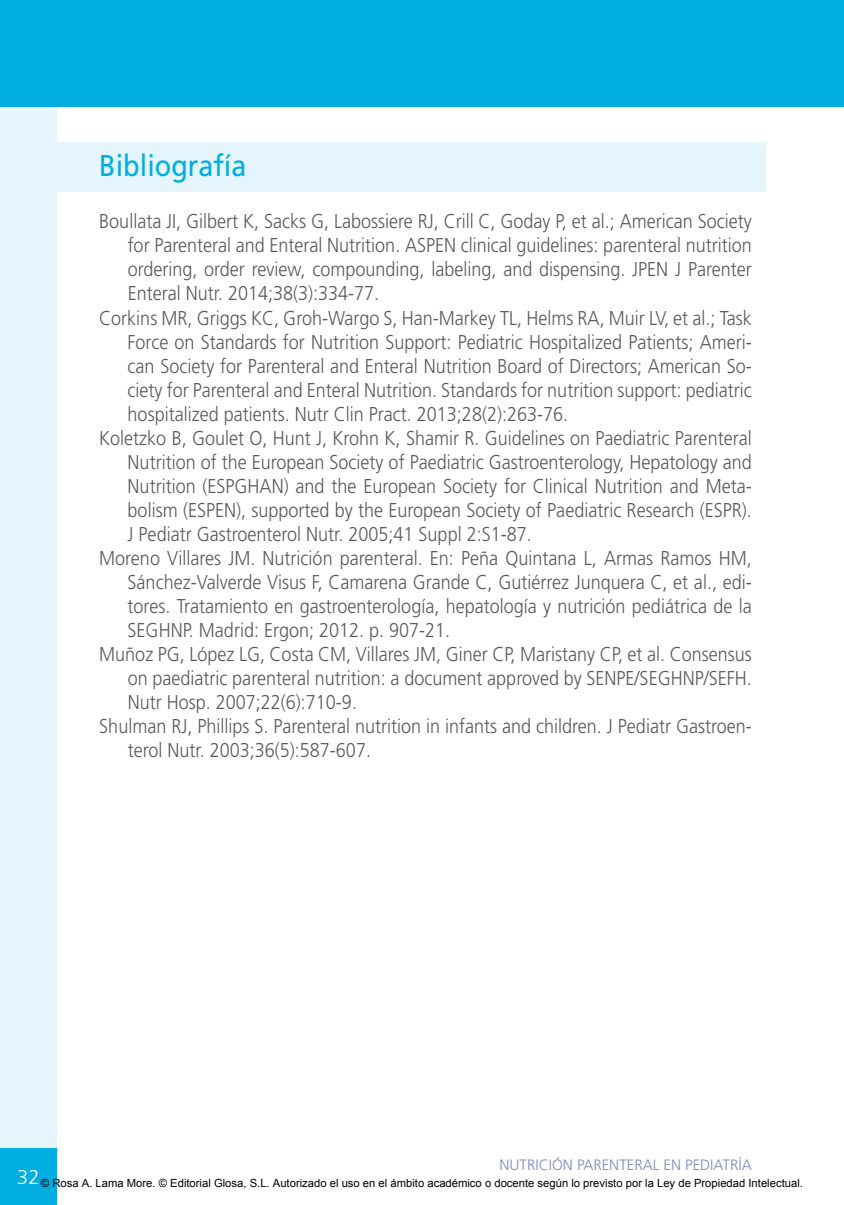
<style>
.page{position:relative;width:844px;height:1205px;background:#fff}
.page>*{position:absolute;margin:0;border:0;box-sizing:border-box;transform-origin:0 0}
.t1{font:30px "Frutiger";color:#00ade0;scale:.9 1}
.t2{font:300 20px/24px "Frutiger";color:#58595b;scale:.9 1}
.t3{font:300 20px "Frutiger";color:#fff}
.t4{font:300 15px "Frutiger";color:#7e89bb}
.t5{font:11.25px "Arial";color:#000}
</style>
<div class="page">
<div style="left:0;top:0;width:57px;height:1205px;background:#e4f5fd"></div>
<div style="left:0;top:0;width:843px;height:106px;background:#00ade0"></div>
<div style="left:0;top:1148px;width:57px;height:57px;background:#00ade0"></div>
<div style="left:0;top:142px;width:765px;height:49px;background:#e4f5fd"></div>
<h1 class="t1" style="left:99px;top:148px;width:165px">Bibliografía</h1>
<p class="t2" style="left:128px;top:210px;width:694px;text-indent:-28px">Boullata JI, Gilbert K, Sacks G, Labossiere RJ, Crill C, Goday P, et al.; American Society for Parenteral and Enteral Nutrition. ASPEN</p>
<p class="t2" style="left:128px;top:234px;width:694px;text-indent:333px">clinical guidelines: parenteral nutrition ordering, order review, compounding, labeling, and dispensing. JPEN</p>
<p class="t2" style="left:675px;top:258px;width:87px">J Parenter</p>
<p class="t2" style="left:128px;top:282px;width:281px">Enteral Nutr. 2014;38(3):334-77.</p>
<p class="t2" style="left:99px;top:306px;width:726px">Corkins MR, Griggs KC, Groh-Wargo S, Han-Markey TL, Helms RA, Muir LV, et al.; Task</p>
<p class="t2" style="left:128px;top:330px;width:694px">Force on Standards for Nutrition Support: Pediatric Hospitalized Patients; Ameri-</p>
<p class="t2" style="left:128px;top:354px;width:694px">can Society for Parenteral and Enteral Nutrition Board of Directors; American So-</p>
<p class="t2" style="left:128px;top:378px;width:694px">ciety for Parenteral and Enteral Nutrition. Standards for nutrition support: pediatric</p>
<p class="t2" style="left:128px;top:402px;width:491px">hospitalized patients. Nutr Clin Pract. 2013;28(2):263-76.</p>
<p class="t2" style="left:99px;top:426px;width:726px">Koletzko B, Goulet O, Hunt J, Krohn K, Shamir R. Guidelines on Paediatric Parenteral</p>
<p class="t2" style="left:128px;top:450px;width:694px">Nutrition of the European Society of Paediatric Gastroenterology, Hepatology and</p>
<p class="t2" style="left:128px;top:474px;width:694px">Nutrition (ESPGHAN) and the European Society for Clinical Nutrition and Meta-</p>
<p class="t2" style="left:128px;top:498px;width:694px">bolism (ESPEN), supported by the European Society of Paediatric Research (ESPR).</p>
<p class="t2" style="left:128px;top:522px;width:450px">J Pediatr Gastroenterol Nutr. 2005;41 Suppl 2:S1-87.</p>
<p class="t2" style="left:99px;top:546px;width:726px">Moreno Villares JM. Nutrición parenteral. En: Peña Quintana L, Armas Ramos HM,</p>
<p class="t2" style="left:128px;top:570px;width:694px">Sánchez-Valverde Visus F, Camarena Grande C, Gutiérrez Junquera C, et al., edi-</p>
<p class="t2" style="left:128px;top:594px;width:694px">tores. Tratamiento en gastroenterología, hepatología y nutrición pediátrica de la</p>
<p class="t2" style="left:128px;top:618px;width:360px">SEGHNP. Madrid: Ergon; 2012. p. 907-21.</p>
<p class="t2" style="left:99px;top:642px;width:726px">Muñoz PG, López LG, Costa CM, Villares JM, Giner CP, Maristany CP, et al. Consensus</p>
<p class="t2" style="left:128px;top:666px;width:531px">on paediatric parenteral nutrition: a document approved by SENPE</p>
<p class="t2" style="left:634px;top:666px;width:132px">/SEGHNP/SEFH.</p>
<p class="t2" style="left:128px;top:690px;width:256px">Nutr Hosp. 2007;22(6):710-9.</p>
<p class="t2" style="left:99px;top:714px;width:726px">Shulman RJ, Phillips S. Parenteral nutrition in infants and children. J Pediatr Gastroen-</p>
<p class="t2" style="left:128px;top:738px;width:272px">terol Nutr. 2003;36(5):587-607.</p>
<p class="t4" style="left:499px;top:1156px;width:254px">nutrición parenteral en pediatría</p>
<p class="t3" style="left:17px;top:1166px;width:24px">32</p>
<p class="t5" style="left:41px;top:1175px;width:763px">© Rosa A. Lama More. © Editorial Glosa, S.L. Autorizado el uso en el ámbito académico o docente según lo previsto por la Ley de Propiedad Intelectual.</p>
</div>
